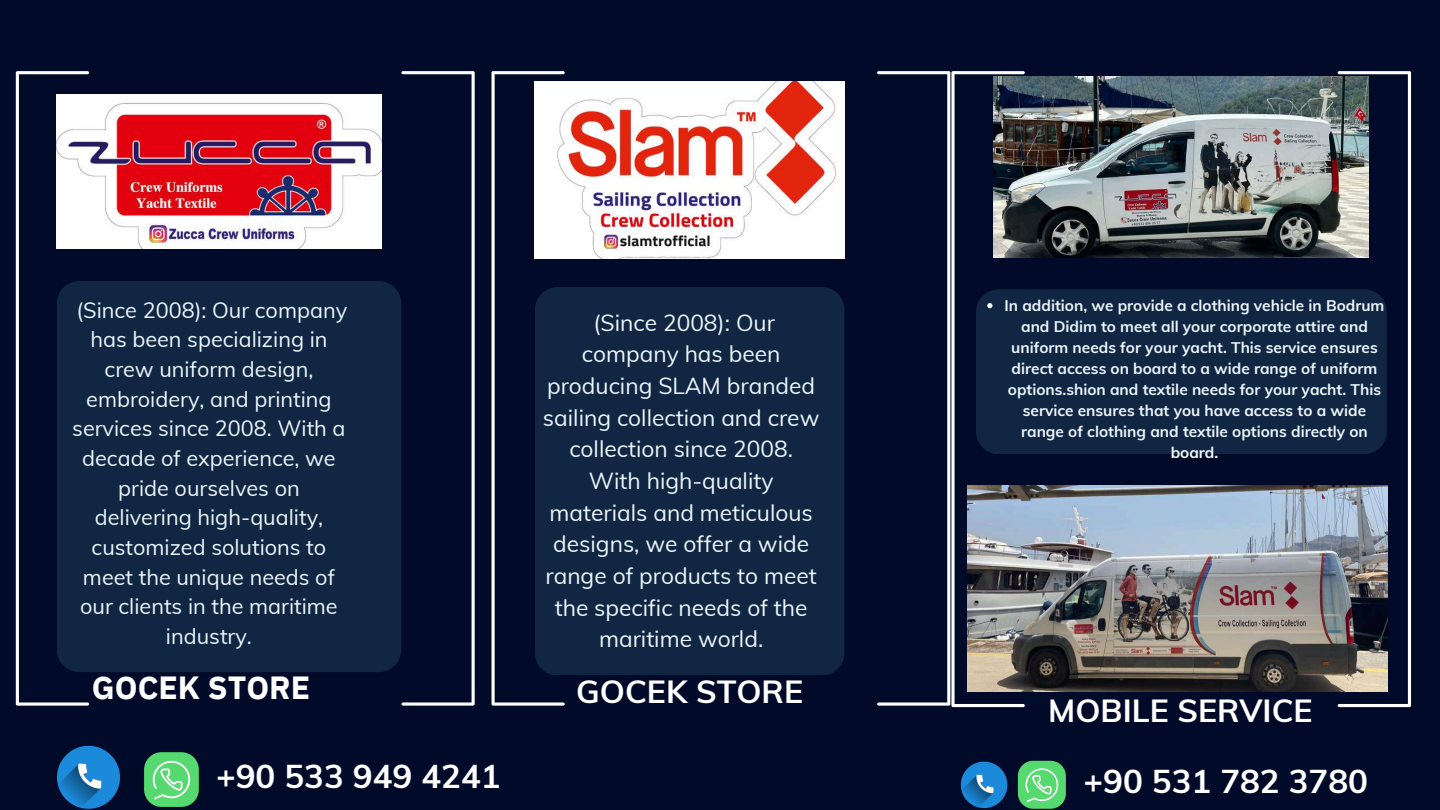
<style>
.page{position:relative;width:1440px;height:810px;background:#010a29}
.page>*{position:absolute;margin:0;border:0;box-sizing:border-box;transform-origin:0 0}
.t1{font:700 33px "Muli";color:#fff}
.t2{font:700 32px "Muli";color:#fff}
.t3{font:700 32px "IBM Plex Sans";color:#fff}
.t4{font:22.7px/31.7px "Muli";color:#fff;text-align:center}
.t5{font:21.7px/29.7px "Muli";color:#fff;text-align:center}
.t6{font:700 15.4px/21px "Muli";color:#fff;text-align:center}
</style>
<div class="page">
<img style="left:565px;top:81px;width:280px;height:178px">
<img style="left:1025px;top:77px;width:313px;height:181px">
<div style="left:976px;top:289px;width:411px;height:165px;background:#112643;border-radius:22px"></div>
<img style="left:1025px;top:486px;width:313px;height:205px">
<img style="left:89px;top:94px;width:293px;height:154px">
<div style="left:535px;top:287px;width:309px;height:388px;background:#112643;border-radius:22px"></div>
<div style="left:57px;top:281px;width:344px;height:391px;background:#112643;border-radius:22px"></div>
<svg style="left:16px;top:71px;width:73px;height:635px"></svg>
<svg style="left:401px;top:71px;width:74px;height:635px"></svg>
<svg style="left:492px;top:71px;width:73px;height:635px"></svg>
<svg style="left:877px;top:71px;width:73px;height:635px"></svg>
<svg style="left:144px;top:752px;width:55px;height:55px;background:#60c978"></svg>
<svg style="left:57px;top:746px;width:63px;height:63px"></svg>
<svg style="left:961px;top:762px;width:46px;height:46px"></svg>
<svg style="left:1018px;top:761px;width:48px;height:48px;background:#61ca78"></svg>
<img style="left:951px;top:71px;width:74px;height:636px">
<svg style="left:1338px;top:71px;width:73px;height:636px"></svg>
<p class="t5" style="left:72px;top:295px;width:276px">(Since 2008): Our company has been specializing in crew uniform design, embroidery, and printing services since 2008. With a decade of experience, we pride ourselves on delivering high-quality, customized solutions to meet the unique needs of our clients in the maritime industry.</p>
<p class="t4" style="left:543px;top:306px;width:278px">(Since 2008): Our company has been producing SLAM branded sailing collection and crew collection since 2008.<br>With high-quality materials and meticulous designs, we offer a wide range of products to meet the specific needs of the maritime world.</p>
<h2 class="t3" style="left:92px;top:667px;width:220px">GOCEK STORE</h2>
<h2 class="t2" style="left:576px;top:671px;width:228px">GOCEK STORE</h2>
<p class="t6" style="left:1005px;top:294px;width:381px">In addition, we provide a clothing vehicle in Bodrum and Didim to meet all your corporate attire and uniform needs for your yacht. This service ensures direct access on board to a wide range of uniform options.shion and textile needs for your yacht. This service ensures that you have access to a wide range of clothing and textile options directly on board.</p>
<h2 class="t2" style="left:1048px;top:690px;width:266px">MOBILE SERVICE</h2>
<h1 class="t1" style="left:216px;top:755px;width:286px">+90 533 949 4241</h1>
<h1 class="t1" style="left:1084px;top:760px;width:286px">+90 531 782 3780</h1>
</div>
